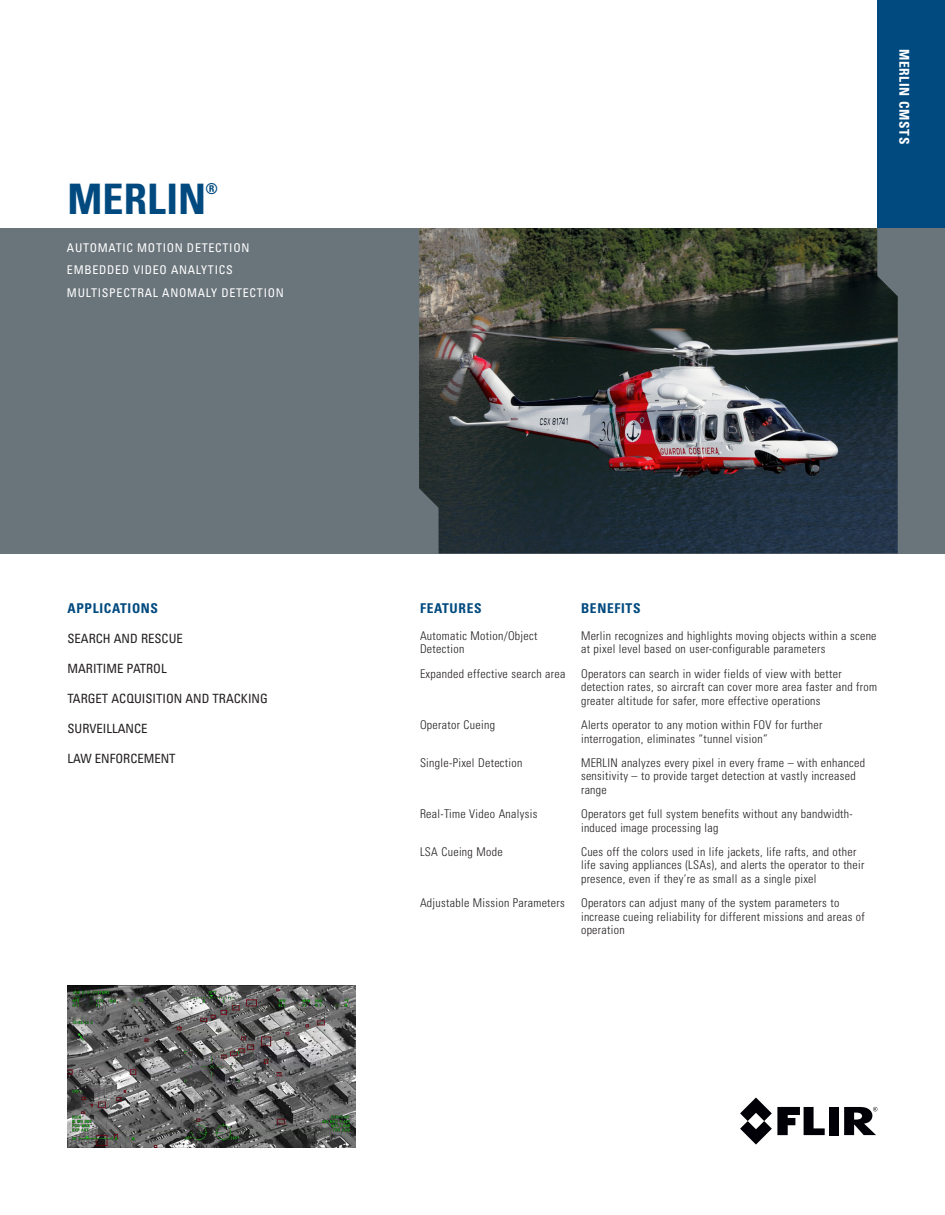
<style>
.page{position:relative;width:945px;height:1215px;background:#fff}
.page>*{position:absolute;margin:0;border:0;box-sizing:border-box;transform-origin:0 0}
.t1{font:700 condensed 42px "Univers LT Std";color:#004a7f}
.t2{font:700 condensed 15px "Univers LT Std";color:#004a7f}
.Headers{font:700 condensed 13.5px "Univers LT Std";letter-spacing:.05em;color:#004a7f}
.t3{font:700 condensed 13.5px "Univers LT Std";letter-spacing:.05em;color:#fff}
.App_Body{font:condensed 12.75px "Univers LT Std";color:#231f20}
.Features___Benefits{font:300 condensed 12px/13.5px "Univers LT Std";letter-spacing:.025em;color:#231f20}
.Product_Description{font:condensed 12px "Univers LT Std";letter-spacing:.06em;color:#fff}
</style>
<div class="page">
<div style="left:878px;top:0;width:67px;height:237px;background:#004a7f"></div>
<div style="left:0;top:228px;width:945px;height:326px;background:#6a747b"></div>
<div style="left:829px;top:1107px;width:10px;height:28px;background:#000006"></div>
<svg style="left:740px;top:1098px;width:85px;height:47px"></svg>
<svg style="left:844px;top:1107px;width:34px;height:28px"></svg>
<img style="left:68px;top:986px;width:287px;height:161px">
<img style="left:419px;top:228px;width:479px;height:326px">
<p class="t1" style="left:68px;top:173px;width:140px">MERLIN</p>
<p class="t2" style="left:205px;top:180px;width:14px">®</p>
<p class="Product_Description" style="left:67px;top:240px;width:184px">AUTOMATIC MOTION DETECTION</p>
<p class="Product_Description" style="left:67px;top:262px;width:167px">EMBEDDED VIDEO ANALYTICS</p>
<p class="Product_Description" style="left:67px;top:285px;width:218px">MULTISPECTRAL ANOMALY DETECTION</p>
<p class="Headers" style="left:68px;top:600px;width:92px">APPLICATIONS</p>
<p class="App_Body" style="left:68px;top:630px;width:117px">SEARCH AND RESCUE</p>
<p class="App_Body" style="left:68px;top:660px;width:101px">MARITIME PATROL</p>
<p class="App_Body" style="left:68px;top:690px;width:202px">TARGET ACQUISITION AND TRACKING</p>
<p class="App_Body" style="left:68px;top:720px;width:82px">SURVEILLANCE</p>
<p class="App_Body" style="left:68px;top:750px;width:110px">LAW ENFORCEMENT</p>
<p class="t3" style="left:913px;top:49px;width:97px;rotate:90deg">MERLIN CMSTS</p>
<p class="Headers" style="left:420px;top:600px;width:63px">FEATURES</p>
<p class="Features___Benefits" style="left:420px;top:629px;width:119px">Automatic Motion/Object<br>Detection</p>
<p class="Features___Benefits" style="left:420px;top:667px;width:147px">Expanded effective search area</p>
<p class="Features___Benefits" style="left:420px;top:718px;width:77px">Operator Cueing</p>
<p class="Features___Benefits" style="left:420px;top:756px;width:104px">Single-Pixel Detection</p>
<p class="Features___Benefits" style="left:420px;top:807px;width:119px">Real-Time Video Analysis</p>
<p class="Features___Benefits" style="left:420px;top:845px;width:84px">LSA Cueing Mode</p>
<p class="Features___Benefits" style="left:420px;top:896px;width:146px">Adjustable Mission Parameters</p>
<p class="Headers" style="left:581px;top:600px;width:61px">BENEFITS</p>
<p class="Features___Benefits" style="left:581px;top:629px;width:297px">Merlin recognizes and highlights moving objects within a scene at pixel level based on user-configurable parameters</p>
<p class="Features___Benefits" style="left:581px;top:667px;width:298px">Operators can search in wider fields of view with better detection rates, so aircraft can cover more area faster and from greater altitude for safer, more effective operations</p>
<p class="Features___Benefits" style="left:581px;top:718px;width:243px">Alerts operator to any motion within FOV for further interrogation, eliminates “tunnel vision”</p>
<p class="Features___Benefits" style="left:581px;top:756px;width:286px">MERLIN analyzes every pixel in every frame – with enhanced sensitivity – to provide target detection at vastly increased range</p>
<p class="Features___Benefits" style="left:581px;top:807px;width:273px">Operators get full system benefits without any bandwidth&shy;induced image processing lag</p>
<p class="Features___Benefits" style="left:581px;top:845px;width:285px">Cues off the colors used in life jackets, life rafts, and other life saving appliances (LSAs), and alerts the operator to their presence, even if they’re as small as a single pixel</p>
<p class="Features___Benefits" style="left:581px;top:896px;width:285px">Operators can adjust many of the system parameters to increase cueing reliability for different missions and areas of operation</p>
</div>
